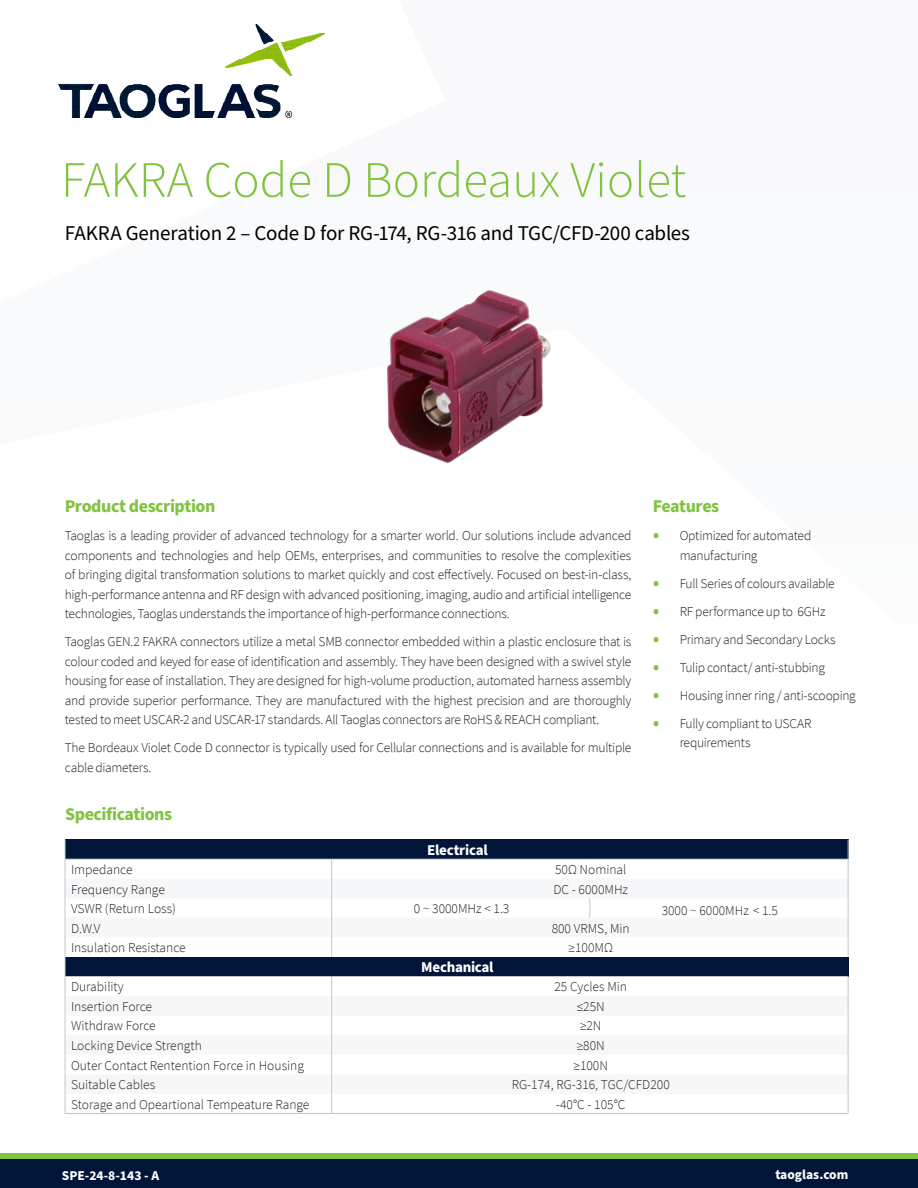
<style>
.page{position:relative;width:918px;height:1188px;background:#fff}
.page>*{position:absolute;margin:0;border:0;box-sizing:border-box;transform-origin:0 0}
.t1{font:300 51px "Source Sans Pro";color:#81c340}
.t2{font:21px "Source Sans Pro";letter-spacing:-.01em;color:#000}
.t3{font:700 18px "Source Sans Pro";letter-spacing:-.025em;color:#81c340}
.t4{font:700 15px "Source Sans Pro";letter-spacing:-.02em;color:#fff}
.t5{font:300 13.5px/19.5px "Source Sans Pro";letter-spacing:-.01em;color:#231f20}
.t6{font:700 13.5px "Source Sans Pro";color:#fff}
.s1{font-size:24px;color:#81c340}
</style>
<div class="page">
<img style="left:58px;top:25px;width:267px;height:92px">
<div style="left:0;top:1153px;width:918px;height:18px;background:#81c340"></div>
<div style="left:0;top:1159px;width:918px;height:29px;background:#001537"></div>
<div style="left:65px;top:840px;width:783px;height:19px;background:#001537"></div>
<div style="left:65px;top:957px;width:783px;height:20px;background:#001537"></div>
<hr style="left:65px;top:859px;width:267px;height:1px;background:#c1c7ce">
<hr style="left:332px;top:859px;width:258px;height:1px;background:#c1c7ce">
<hr style="left:590px;top:859px;width:258px;height:1px;background:#c1c7ce">
<svg style="left:590px;top:898px;width:1px;height:20px"></svg>
<hr style="left:65px;top:976px;width:267px;height:1px;background:#c1c7ce">
<svg style="left:848px;top:840px;width:1px;height:117px"></svg>
<hr style="left:332px;top:976px;width:258px;height:1px;background:#c1c7ce">
<hr style="left:590px;top:976px;width:258px;height:1px;background:#c1c7ce">
<svg style="left:331px;top:859px;width:1px;height:98px"></svg>
<svg style="left:848px;top:977px;width:1px;height:136px"></svg>
<svg style="left:65px;top:840px;width:1px;height:273px"></svg>
<svg style="left:331px;top:977px;width:1px;height:136px"></svg>
<hr style="left:65px;top:1113px;width:267px;height:1px;background:#c2c4ca">
<hr style="left:332px;top:1113px;width:258px;height:1px;background:#c2c4ca">
<hr style="left:590px;top:1113px;width:258px;height:1px;background:#c2c4ca">
<img style="left:387px;top:290px;width:164px;height:174px">
<h1 class="t1" style="left:61px;top:149px;width:627px">FAKRA Code D Bordeaux Violet</h1>
<h2 class="t2" style="left:65px;top:219px;width:627px">FAKRA Generation 2 – Code D for RG-174, RG-316 and TGC/CFD-200 cables</h2>
<h3 class="t3" style="left:65px;top:494px;width:152px">Product description</h3>
<p class="t5" style="left:65px;top:526px;width:568px;text-align:justify">Taoglas is a leading provider of advanced technology for a smarter world. Our solutions include advanced components and technologies and help OEMs, enterprises, and communities to resolve the complexities of bringing digital transformation solutions to market quickly and cost effectively. Focused on best-in-class, high-performance antenna and RF design with advanced positioning, imaging, audio and artificial intelligence technologies, Taoglas understands the importance of high-performance connections.</p>
<p class="t5" style="left:65px;top:632px;width:568px;text-align:justify">Taoglas GEN.2 FAKRA connectors utilize a metal SMB connector embedded within a plastic enclosure that is colour coded and keyed for ease of identification and assembly. They have been designed with a swivel style housing for ease of installation. They are designed for high-volume production, automated harness assembly and provide superior performance. They are manufactured with the highest precision and are thoroughly tested to meet USCAR-2 and USCAR-17 standards. All Taoglas connectors are RoHS &amp; REACH compliant.</p>
<p class="t5" style="left:65px;top:738px;width:568px">The Bordeaux Violet Code D connector is typically used for Cellular connections and is available for multiple cable diameters.</p>
<h3 class="t3" style="left:65px;top:802px;width:109px">Specifications</h3>
<p class="t4" style="left:427px;top:840px;width:62px">Electrical</p>
<p class="t5" style="left:71px;top:860px;width:63px">Impedance</p>
<p class="t5" style="left:555px;top:860px;width:73px">50Ω Nominal</p>
<p class="t5" style="left:71px;top:879px;width:95px">Frequency Range</p>
<p class="t5" style="left:553px;top:879px;width:76px">DC - 6000MHz</p>
<p class="t5" style="left:71px;top:899px;width:106px">VSWR (Return Loss)</p>
<p class="t5" style="left:414px;top:899px;width:97px">0 ~ 3000MHz &lt; 1.3</p>
<p class="t5" style="left:662px;top:900px;width:118px">3000 ~ 6000MHz &lt; 1.5</p>
<p class="t5" style="left:71px;top:918px;width:31px">D.W.V</p>
<p class="t5" style="left:552px;top:918px;width:80px">800 VRMS, Min</p>
<p class="t5" style="left:71px;top:938px;width:116px">Insulation Resistance</p>
<p class="t5" style="left:569px;top:938px;width:46px">≥100MΩ</p>
<p class="t4" style="left:421px;top:957px;width:74px">Mechanical</p>
<p class="t5" style="left:71px;top:977px;width:54px">Durability</p>
<p class="t5" style="left:554px;top:977px;width:74px">25 Cycles Min</p>
<p class="t5" style="left:71px;top:997px;width:83px">Insertion Force</p>
<p class="t5" style="left:577px;top:997px;width:29px">≤25N</p>
<p class="t5" style="left:71px;top:1016px;width:86px">Withdraw Force</p>
<p class="t5" style="left:580px;top:1016px;width:23px">≥2N</p>
<p class="t5" style="left:71px;top:1036px;width:132px">Locking Device Strength</p>
<p class="t5" style="left:577px;top:1036px;width:29px">≥80N</p>
<p class="t5" style="left:71px;top:1055px;width:234px">Outer Contact Rentention Force in Housing</p>
<p class="t5" style="left:574px;top:1055px;width:36px">≥100N</p>
<p class="t5" style="left:71px;top:1075px;width:86px">Suitable Cables</p>
<p class="t5" style="left:512px;top:1075px;width:160px">RG-174, RG-316, TGC/CFD200</p>
<p class="t5" style="left:71px;top:1094px;width:240px">Storage and Opeartional Tempeature Range</p>
<p class="t5" style="left:556px;top:1094px;width:71px">-40°C - 105°C</p>
<h3 class="t3" style="left:653px;top:494px;width:68px">Features</h3>
<p class="t5" style="left:680px;top:526px;width:133px;text-indent:-27px"><span class="s1">•</span> Optimized for automated manufacturing</p>
<p class="t5" style="left:653px;top:573px;width:184px"><span class="s1">•</span> Full Series of colours available</p>
<p class="t5" style="left:653px;top:601px;width:174px"><span class="s1">•</span> RF performance up to 6GHz</p>
<p class="t5" style="left:653px;top:629px;width:184px"><span class="s1">•</span> Primary and Secondary Locks</p>
<p class="t5" style="left:653px;top:657px;width:174px"><span class="s1">•</span> Tulip contact/ anti-stubbing</p>
<p class="t5" style="left:653px;top:685px;width:205px"><span class="s1">•</span> Housing inner ring / anti-scooping</p>
<p class="t5" style="left:680px;top:713px;width:133px;text-indent:-27px"><span class="s1">•</span> Fully compliant to USCAR requirements</p>
<p class="t6" style="left:62px;top:1166px;width:99px">SPE-24-8-143 - A</p>
<p class="t6" style="left:775px;top:1166px;width:75px">taoglas.com</p>
</div>
